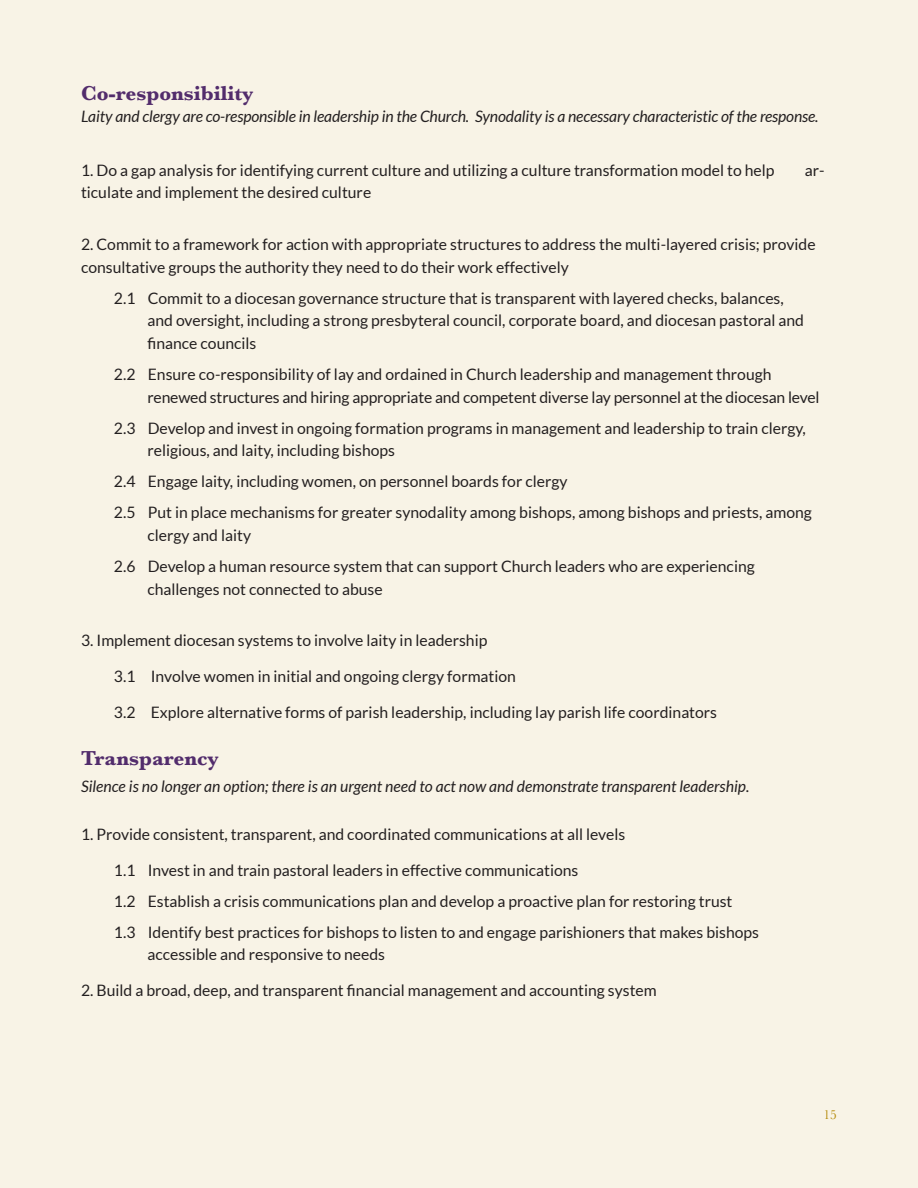
<style>
.page{position:relative;width:918px;height:1188px;background:#f8f3e6}
.page>*{position:absolute;margin:0;border:0;box-sizing:border-box;transform-origin:0 0}
.t1{font:700 21px "Baskerville";color:#522c6c}
.t2{font:15.75px/22.5px "Lato";color:#231f20}
.t3{font:italic 15.75px "Lato";letter-spacing:-.01em;color:#231f20}
.t4{font:13.5px "Baskerville";color:#b38805}
</style>
<div class="page">
<h1 class="t1" style="left:81px;top:78px;width:174px">Co-responsibility</h1>
<p class="t3" style="left:81px;top:108px;width:739px">Laity and clergy are co-responsible in leadership in the Church. Synodality is a necessary characteristic of the response.</p>
<p class="t2" style="left:81px;top:159px;width:695px">1. Do a gap analysis for identifying current culture and utilizing a culture transformation model to help</p>
<p class="t2" style="left:805px;top:159px;width:21px">ar-</p>
<p class="t2" style="left:81px;top:181px;width:292px">ticulate and implement the desired culture</p>
<p class="t2" style="left:81px;top:233px;width:736px">2. Commit to a framework for action with appropriate structures to address the multi-layered crisis; provide consultative groups the authority they need to do their work effectively</p>
<p class="t2" style="left:147px;top:287px;width:658px;text-indent:-33px">2.1 Commit to a diocesan governance structure that is transparent with layered checks, balances, and oversight, including a strong presbyteral council, corporate board, and diocesan pastoral and finance councils</p>
<p class="t2" style="left:147px;top:363px;width:674px;text-indent:-33px">2.2 Ensure co-responsibility of lay and ordained in Church leadership and management through renewed structures and hiring appropriate and competent diverse lay personnel at the diocesan level</p>
<p class="t2" style="left:147px;top:417px;width:660px;text-indent:-33px">2.3 Develop and invest in ongoing formation programs in management and leadership to train clergy, religious, and laity, including bishops</p>
<p class="t2" style="left:114px;top:466px;width:700px;line-height:31.2px">2.4 Engage laity, including women, on personnel boards for clergy<br>2.5 Put in place mechanisms for greater synodality among bishops, among bishops and priests, among</p>
<p class="t2" style="left:114px;top:520px;width:642px;line-height:31.2px;text-indent:33px">clergy and laity<br>2.6 Develop a human resource system that can support Church leaders who are experiencing</p>
<p class="t2" style="left:147px;top:578px;width:237px">challenges not connected to abuse</p>
<p class="t2" style="left:81px;top:629px;width:408px">3. Implement diocesan systems to involve laity in leadership</p>
<p class="t2" style="left:114px;top:665px;width:404px">3.1 Involve women in initial and ongoing clergy formation</p>
<p class="t2" style="left:114px;top:701px;width:605px">3.2 Explore alternative forms of parish leadership, including lay parish life coordinators</p>
<h1 class="t1" style="left:81px;top:744px;width:139px">Transparency</h1>
<p class="t3" style="left:81px;top:778px;width:670px">Silence is no longer an option; there is an urgent need to act now and demonstrate transparent leadership.</p>
<p class="t2" style="left:81px;top:823px;width:546px">1. Provide consistent, transparent, and coordinated communications at all levels</p>
<p class="t2" style="left:114px;top:854px;width:647px;line-height:31.2px">1.1 Invest in and train pastoral leaders in effective communications<br>1.2 Establish a crisis communications plan and develop a proactive plan for restoring trust<br>1.3 Identify best practices for bishops to listen to and engage parishioners that makes bishops</p>
<p class="t2" style="left:147px;top:943px;width:239px">accessible and responsive to needs</p>
<p class="t2" style="left:81px;top:979px;width:577px">2. Build a broad, deep, and transparent financial management and accounting system</p>
<p class="t4" style="left:824px;top:1106px;width:15px">15</p>
</div>
